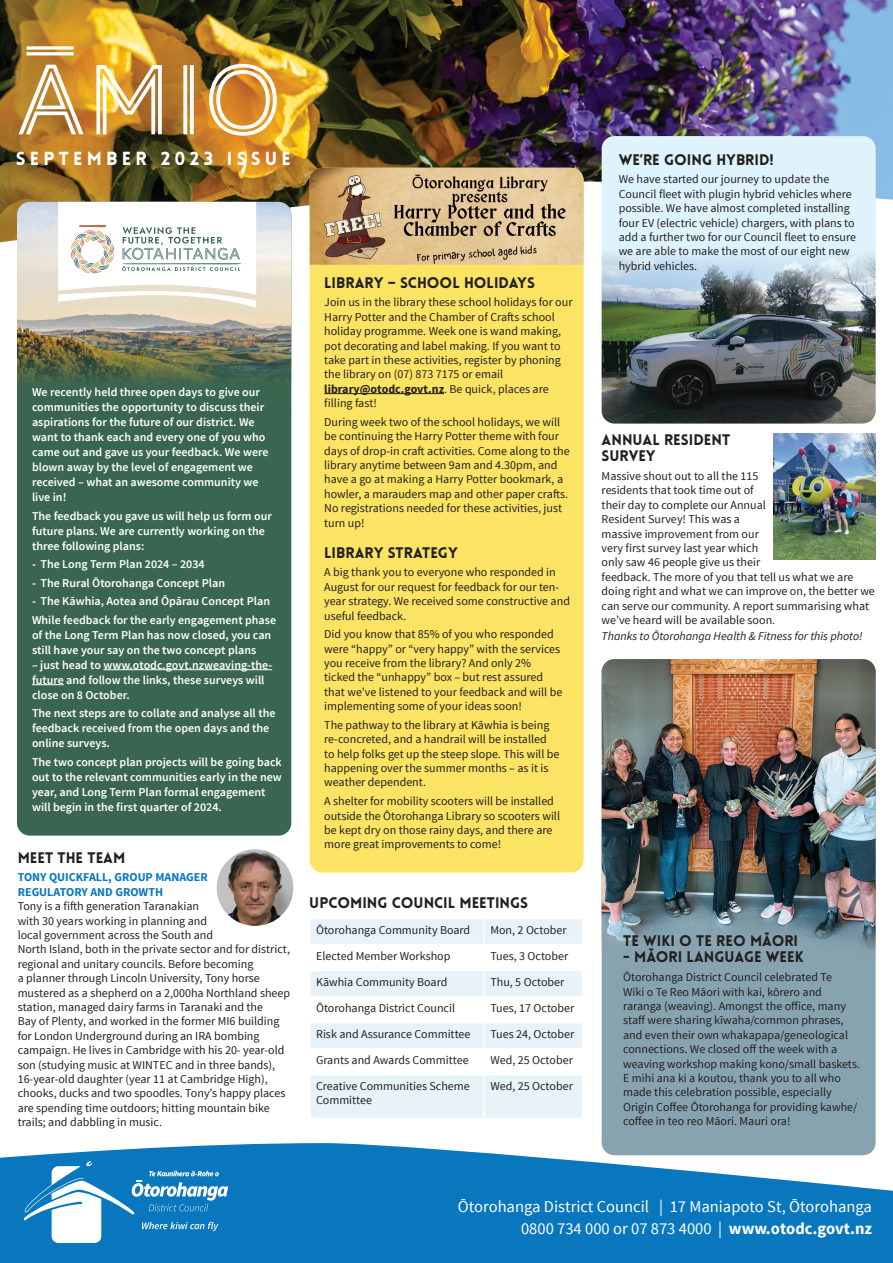
<style>
.page{position:relative;width:893px;height:1263px;background:#fff}
.page>*{position:absolute;margin:0;border:0;box-sizing:border-box;transform-origin:0 0}
.t1{font:102.6px "AW Conqueror Inline";color:#fff}
.t2{font:900 18.6px "Lovelo";letter-spacing:.23em;color:#fff}
.t3{font:16.5px/22.2px "Source Sans Pro";color:#fff;text-align:right}
.t4{font:900 15px/16.5px "Lovelo";color:#231f20}
.t5{font:12px/14.4px "Source Sans Pro";color:#231f20}
.t6{font:600 12px/15px "Source Sans Pro";color:#fff}
.t7{font:italic 12px "Source Sans Pro";color:#231f20}
.t8{font:700 12px/14.4px "Source Sans Pro";color:#0977be}
.s1{font-weight:700}
</style>
<div class="page">
<img style="left:0;top:0;width:893px;height:182px">
<svg style="left:0;top:182px;width:893px;height:323px"></svg>
<svg style="left:0;top:1143px;width:893px;height:120px;background:#2787c5"></svg>
<svg style="left:27px;top:46px;width:47px;height:4px"></svg>
<hr style="left:27px;top:52px;width:47px;height:3px;background:#fff">
<svg style="left:23px;top:1161px;width:205px;height:82px"></svg>
<div style="left:310px;top:168px;width:274px;height:704px;background:#fbe364;border-radius:13px"></div>
<img style="left:310px;top:168px;width:274px;height:97px">
<hr style="left:324px;top:393px;width:120px;height:1px;background:#231f20">
<div style="left:311px;top:1075px;width:271px;height:43px;background:#e7f3f9"></div>
<svg style="left:311px;top:919px;width:271px;height:129px"></svg>
<hr style="left:484px;top:1075px;width:1px;height:43px;background:#fff">
<div style="left:602px;top:136px;width:274px;height:288px;background:#def3fb;border-radius:13px"></div>
<img style="left:602px;top:245px;width:274px;height:179px">
<div style="left:602px;top:659px;width:274px;height:496px;background:#87a3af;border-radius:13px"></div>
<img style="left:602px;top:659px;width:274px;height:302px">
<div style="left:17px;top:202px;width:274px;height:634px;background:#3a6651;border-radius:13px"></div>
<img style="left:17px;top:202px;width:274px;height:181px">
<hr style="left:103px;top:669px;width:169px;height:1px;background:#fff">
<hr style="left:32px;top:684px;width:32px;height:1px;background:#fff">
<svg style="left:58px;top:202px;width:198px;height:106px;background:#eeeee9"></svg>
<img style="left:217px;top:849px;width:76px;height:77px;border-radius:38px">
<img style="left:774px;top:433px;width:102px;height:127px">
<h1 class="t1" style="left:16px;top:52px;width:267px">Amio</h1>
<h2 class="t2" style="left:16px;top:147px;width:277px">SEPTEMBER 2023 ISSUE</h2>
<p class="t6" style="left:32px;top:385px;width:238px">We recently held three open days to give our communities the opportunity to discuss their aspirations for the future of our district. We want to thank each and every one of you who came out and gave us your feedback. We were blown away by the level of engagement we received – what an awesome community we live in!</p>
<p class="t6" style="left:32px;top:508px;width:241px">The feedback you gave us will help us form our future plans. We are currently working on the three following plans:</p>
<p class="t6" style="left:32px;top:557px;width:174px">- The Long Term Plan 2024 – 2034</p>
<p class="t6" style="left:32px;top:575px;width:195px">- The Rural Ōtorohanga Concept Plan</p>
<p class="t6" style="left:32px;top:592px;width:246px;line-height:18.6px">- The Kāwhia, Aotea and Ōpārau Concept Plan<br>While feedback for the early engagement phase</p>
<p class="t6" style="left:32px;top:628px;width:241px">of the Long Term Plan has now closed, you can still have your say on the two concept plans</p>
<p class="t6" style="left:32px;top:658px;width:242px">– just head to www.otodc.govt.nzweaving-the&shy;future and follow the links, these surveys will close on 8 October.</p>
<p class="t6" style="left:32px;top:706px;width:245px">The next steps are to collate and analyse all the feedback received from the open days and the online surveys.</p>
<p class="t6" style="left:32px;top:755px;width:251px">The two concept plan projects will be going back out to the relevant communities early in the new year, and Long Term Plan formal engagement will begin in the first quarter of 2024.</p>
<p class="t4" style="left:18px;top:849px;width:109px">MEET THE TEAM</p>
<p class="t8" style="left:18px;top:871px;width:192px">TONY QUICKFALL, GROUP MANAGER<br>REGULATORY AND GROWTH</p>
<p class="t5" style="left:18px;top:899px;width:274px">Tony is a fifth generation Taranakian<br>with 30 years working in planning and<br>local government across the South and<br>North Island, both in the private sector and for district, regional and unitary councils. Before becoming<br>a planner through Lincoln University, Tony horse mustered as a shepherd on a 2,000ha Northland sheep station, managed dairy farms in Taranaki and the<br>Bay of Plenty, and worked in the former MI6 building for London Underground during an IRA bombing campaign. He lives in Cambridge with his 20- year-old son (studying music at WINTEC and in three bands), 16-year-old daughter (year 11 at Cambridge High), chooks, ducks and two spoodles. Tony’s happy places are spending time outdoors; hitting mountain bike trails; and dabbling in music.</p>
<p class="t4" style="left:324px;top:274px;width:212px">LIBRARY – SCHOOL HOLIDAYS</p>
<p class="t5" style="left:324px;top:295px;width:250px">Join us in the library these school holidays for our Harry Potter and the Chamber of Crafts school holiday programme. Week one is wand making, pot decorating and label making. If you want to take part in these activities, register by phoning the library on (07) 873 7175 or email <span class="s1">library@otodc.govt.nz</span>. Be quick, places are filling fast!</p>
<p class="t5" style="left:324px;top:415px;width:247px">During week two of the school holidays, we will be continuing the Harry Potter theme with four days of drop-in craft activities. Come along to the library anytime between 9am and 4.30pm, and have a go at making a Harry Potter bookmark, a howler, a marauders map and other paper crafts.<br>No registrations needed for these activities, just turn up!</p>
<p class="t4" style="left:324px;top:544px;width:135px">LIBRARY STRATEGY</p>
<p class="t5" style="left:324px;top:565px;width:247px">A big thank you to everyone who responded in August for our request for feedback for our ten&shy;year strategy. We received some constructive and useful feedback.</p>
<p class="t5" style="left:324px;top:627px;width:240px">Did you know that 85% of you who responded were “happy” or “very happy” with the services you receive from the library? And only 2% ticked the “unhappy” box – but rest assured that we’ve listened to your feedback and will be implementing some of your ideas soon!</p>
<p class="t5" style="left:324px;top:718px;width:237px">The pathway to the library at Kāwhia is being re-concreted, and a handrail will be installed to help folks get up the steep slope. This will be happening over the summer months – as it is weather dependent.</p>
<p class="t5" style="left:324px;top:794px;width:237px">A shelter for mobility scooters will be installed outside the Ōtorohanga Library so scooters will be kept dry on those rainy days, and there are more great improvements to come!</p>
<p class="t4" style="left:309px;top:894px;width:220px">UPCOMING COUNCIL MEETINGS</p>
<p class="t5" style="left:316px;top:922px;width:156px">Ōtorohanga Community Board</p>
<p class="t5" style="left:490px;top:922px;width:78px">Mon, 2 October</p>
<p class="t5" style="left:316px;top:948px;width:136px">Elected Member Workshop</p>
<p class="t5" style="left:490px;top:948px;width:79px">Tues, 3 October</p>
<p class="t5" style="left:316px;top:974px;width:133px">Kāwhia Community Board</p>
<p class="t5" style="left:490px;top:974px;width:75px">Thu, 5 October</p>
<p class="t5" style="left:316px;top:1001px;width:141px">Ōtorohanga District Council</p>
<p class="t5" style="left:490px;top:1001px;width:85px">Tues, 17 October</p>
<p class="t5" style="left:316px;top:1027px;width:156px">Risk and Assurance Committee</p>
<p class="t5" style="left:490px;top:1027px;width:85px">Tues 24, October</p>
<p class="t5" style="left:316px;top:1053px;width:154px">Grants and Awards Committee</p>
<p class="t5" style="left:490px;top:1053px;width:84px">Wed, 25 October</p>
<p class="t5" style="left:316px;top:1079px;width:155px">Creative Communities Scheme<br>Committee</p>
<p class="t5" style="left:490px;top:1079px;width:84px">Wed, 25 October</p>
<p class="t4" style="left:619px;top:152px;width:157px">WE’RE GOING HYBRID!</p>
<p class="t5" style="left:619px;top:172px;width:239px">We have started our journey to update the Council fleet with plugin hybrid vehicles where possible. We have almost completed installing four EV (electric vehicle) chargers, with plans to add a further two for our Council fleet to ensure we are able to make the most of our eight new hybrid vehicles.</p>
<p class="t4" style="left:602px;top:432px;width:130px">ANNUAL RESIDENT<br>SURVEY</p>
<p class="t5" style="left:602px;top:469px;width:275px">Massive shout out to all the 115<br>residents that took time out of<br>their day to complete our Annual<br>Resident Survey! This was a<br>massive improvement from our<br>very first survey last year which<br>only saw 46 people give us their<br>feedback. The more of you that tell us what we are doing right and what we can improve on, the better we can serve our community. A report summarising what we’ve heard will be available soon.</p>
<p class="t7" style="left:602px;top:629px;width:262px">Thanks to Ōtorohanga Health &amp; Fitness for this photo!</p>
<p class="t4" style="left:623px;top:933px;width:176px">TE WIKI O TE REO MĀORI</p>
<p class="t4" style="left:623px;top:949px;width:182px">- MĀORI LANGUAGE WEEK</p>
<p class="t5" style="left:623px;top:970px;width:238px">Ōtorohanga District Council celebrated Te<br>Wiki o Te Reo Māori with kai, kōrero and raranga (weaving). Amongst the office, many staff were sharing kīwaha/common phrases, and even their own whakapapa/geneological connections. We closed off the week with a weaving workshop making kono/small baskets.<br>E mihi ana ki a koutou, thank you to all who made this celebration possible, especially Origin Coffee Ōtorohanga for providing kawhe/ coffee in teo reo Māori. Mauri ora!</p>
<h3 class="t3" style="left:458px;top:1196px;width:416px">Ōtorohanga District Council | 17 Maniapoto St, Ōtorohanga<br>0800 734 000 or 07 873 4000 | <span class="s1">www.otodc.govt.nz</span></h3>
</div>
